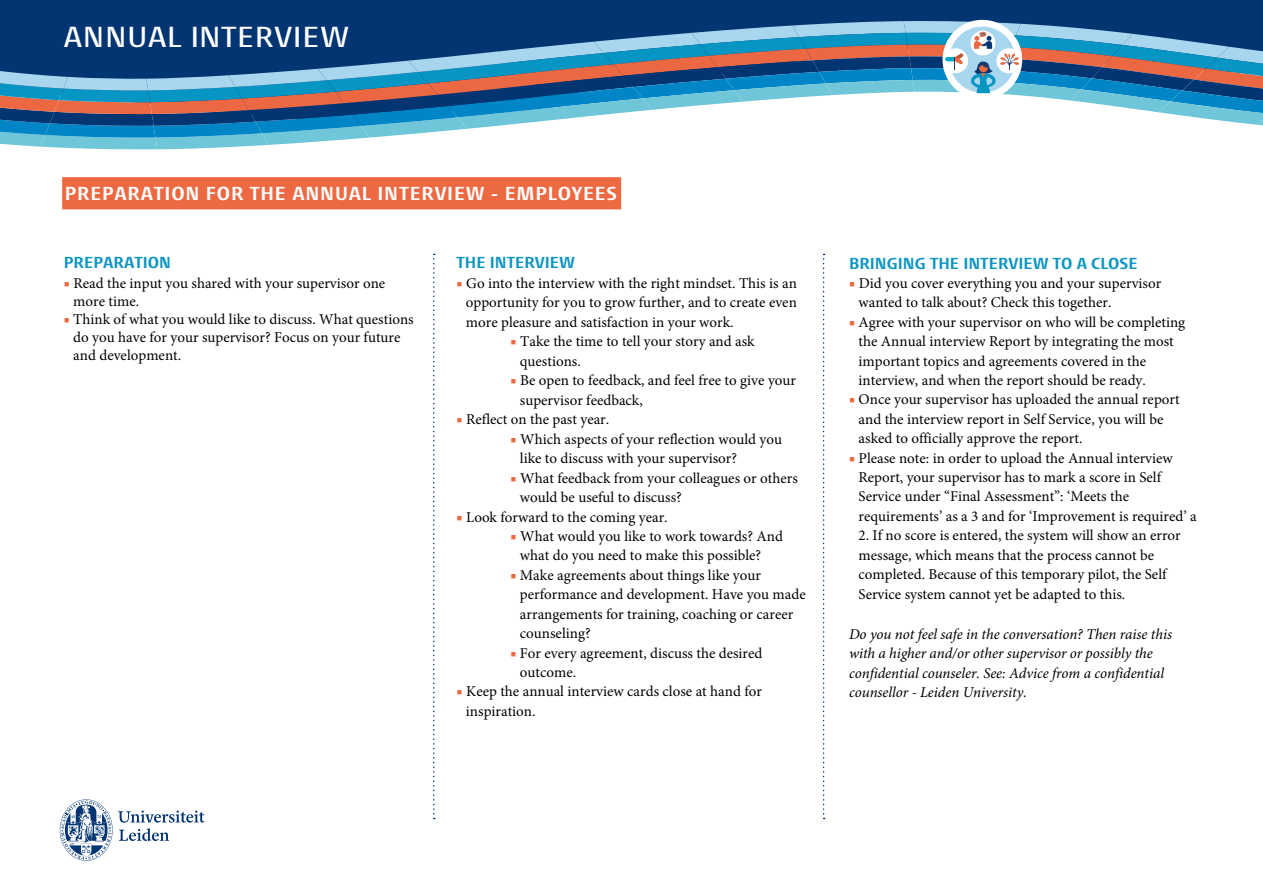
<style>
.page{position:relative;width:1263px;height:893px;background:#fff}
.page>*{position:absolute;margin:0;border:0;box-sizing:border-box;transform-origin:0 0}
.t1{font:600 30px "Vestula";letter-spacing:.025em;color:#fff}
.t2{font:300 19.5px "Vestula";letter-spacing:.04em;color:#fff}
.t3{font:300 16.5px "Vestula";color:#0c95c2}
.t4{font:15px/19.4px "Minion Pro";color:#000}
.t5{font:italic 15px/19.5px "Minion Pro";letter-spacing:-.005em;color:#000}
.s1{color:#ed6942}
</style>
<div class="page">
<div style="left:62px;top:177px;width:559px;height:32px;background:#ed6942"></div>
<div style="left:0;top:0;width:1263px;height:21px;background:#033572"></div>
<svg style="left:0;top:21px;width:1263px;height:129px"></svg>
<svg style="left:433px;top:254px;width:2px;height:565px"></svg>
<svg style="left:823px;top:254px;width:2px;height:565px"></svg>
<svg style="left:60px;top:799px;width:145px;height:62px"></svg>
<h1 class="t1" style="left:64px;top:19px;width:287px">ANNUAL INTERVIEW</h1>
<h2 class="t2" style="left:65px;top:182px;width:554px">PREPARATION FOR THE ANNUAL INTERVIEW - EMPLOYEES</h2>
<p class="t3" style="left:64px;top:253px;width:109px">PREPARATION</p>
<p class="t4" style="left:73px;top:274px;width:313px;line-height:17.9px;text-indent:-10px"><span class="s1">■</span> Read the input you shared with your supervisor one more time.</p>
<p class="t4" style="left:73px;top:310px;width:342px;line-height:18px;text-indent:-10px"><span class="s1">■</span> Think of what you would like to discuss. What questions do you have for your supervisor? Focus on your future and development.</p>
<p class="t3" style="left:456px;top:253px;width:120px">THE INTERVIEW</p>
<p class="t4" style="left:466px;top:273px;width:332px;text-align:justify;text-indent:-10px"><span class="s1">■</span> Go into the interview with the right mindset. This is an opportunity for you to grow further, and to create even more pleasure and satisfaction in your work.</p>
<p class="t4" style="left:520px;top:331px;width:236px;text-indent:-10px"><span class="s1">■</span> Take the time to tell your story and ask questions.</p>
<p class="t4" style="left:520px;top:370px;width:278px;text-indent:-10px"><span class="s1">■</span> Be open to feedback, and feel free to give your supervisor feedback,</p>
<p class="t4" style="left:456px;top:410px;width:154px"><span class="s1">■</span> Reflect on the past year.</p>
<p class="t4" style="left:520px;top:429px;width:264px;text-indent:-10px"><span class="s1">■</span> Which aspects of your reflection would you like to discuss with your supervisor?</p>
<p class="t4" style="left:520px;top:468px;width:279px;text-indent:-10px"><span class="s1">■</span> What feedback from your colleagues or others would be useful to discuss?</p>
<p class="t4" style="left:456px;top:507px;width:213px"><span class="s1">■</span> Look forward to the coming year.</p>
<p class="t4" style="left:520px;top:526px;width:265px;text-indent:-10px"><span class="s1">■</span> What would you like to work towards? And what do you need to make this possible?</p>
<p class="t4" style="left:520px;top:565px;width:287px;text-indent:-10px"><span class="s1">■</span> Make agreements about things like your performance and development. Have you made arrangements for training, coaching or career counseling?</p>
<p class="t4" style="left:520px;top:643px;width:244px;text-indent:-10px"><span class="s1">■</span> For every agreement, discuss the desired outcome.</p>
<p class="t4" style="left:466px;top:681px;width:298px;text-indent:-10px"><span class="s1">■</span> Keep the annual interview cards close at hand for inspiration.</p>
<p class="t3" style="left:849px;top:253px;width:290px">BRINGING THE INTERVIEW TO A CLOSE</p>
<p class="t4" style="left:858px;top:273px;width:304px;text-indent:-10px"><span class="s1">■</span> Did you cover everything you and your supervisor wanted to talk about? Check this together.</p>
<p class="t4" style="left:858px;top:312px;width:328px;text-indent:-10px"><span class="s1">■</span> Agree with your supervisor on who will be completing the Annual interview Report by integrating the most important topics and agreements covered in the interview, and when the report should be ready.</p>
<p class="t4" style="left:858px;top:390px;width:323px;text-indent:-10px"><span class="s1">■</span> Once your supervisor has uploaded the annual report and the interview report in Self Service, you will be asked to officially approve the report.</p>
<p class="t4" style="left:858px;top:448px;width:340px;text-indent:-10px"><span class="s1">■</span> Please note: in order to upload the Annual interview Report, your supervisor has to mark a score in Self Service under “Final Assessment”: ‘Meets the requirements’ as a 3 and for ‘Improvement is required’ a</p>
<p class="t4" style="left:858px;top:525px;width:324px">2. If no score is entered, the system will show an error message, which means that the process cannot be completed. Because of this temporary pilot, the Self Service system cannot yet be adapted to this.</p>
<p class="t5" style="left:849px;top:624px;width:325px">Do you not feel safe in the conversation? Then raise this with a higher and/or other supervisor or possibly the confidential counseler. See: Advice from a confidential counsellor - Leiden University.</p>
</div>
